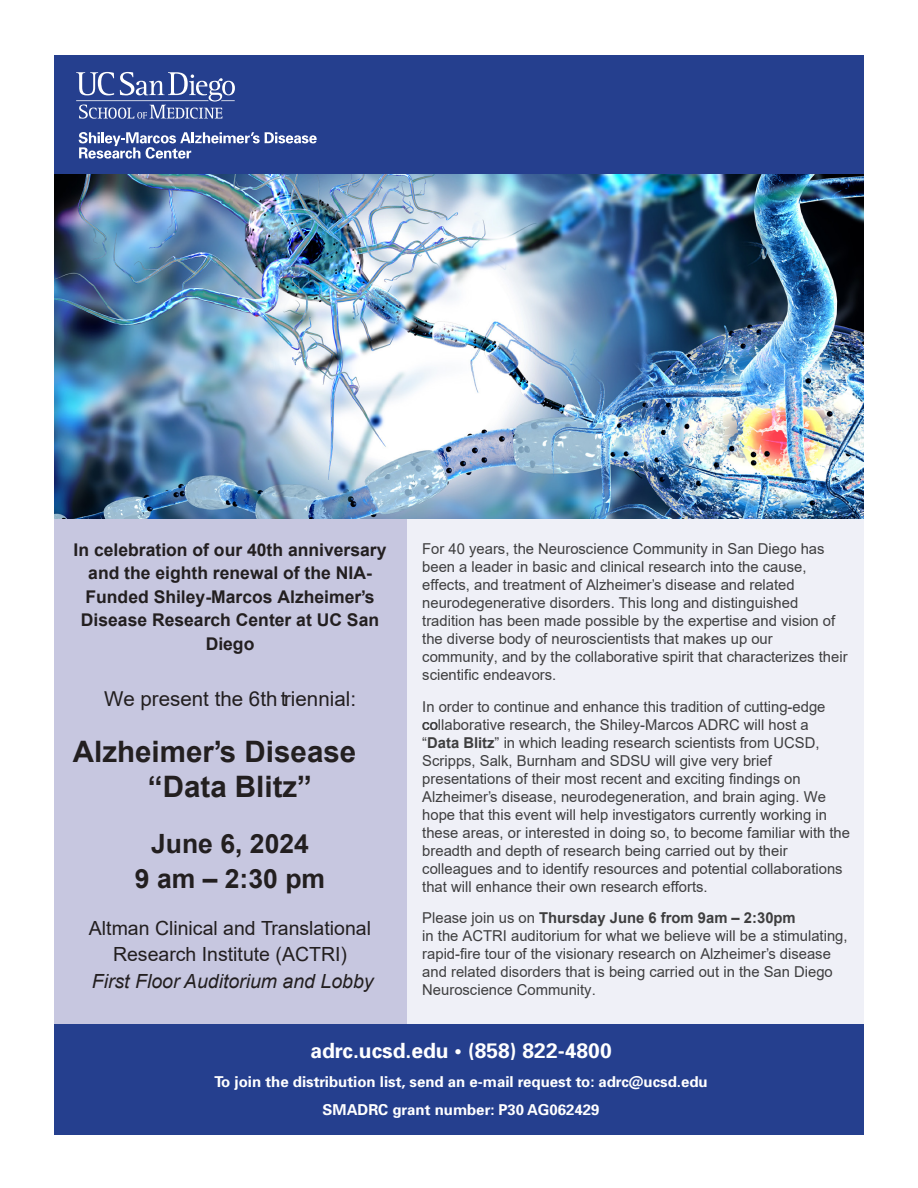
<style>
.page{position:relative;width:918px;height:1188px;background:#fff}
.page>*{position:absolute;margin:0;border:0;box-sizing:border-box;transform-origin:0 0}
.location_lines{font:700 29.55px/35.4px "Arial";color:#231f20}
.location_lines-2{font:700 26.55px/35.4px "Arial";color:#231f20;text-align:center}
.location_lines-3{font:700 21px "Univers";color:#fff}
.location_lines-4{font:20.55px "Arial";color:#231f20}
.location_lines-5{font:19.5px/26.4px "Arial";color:#231f20;text-align:center}
.location_lines-6{font:700 17.55px/23.4px "Arial";color:#231f20;text-align:center}
.t1{font:15px/18px "Arial";color:#3e3e3f}
.location_lines-7{font:700 15px "Univers";color:#fff}
.s1{font-style:italic}
.s2{font-weight:700}
</style>
<div class="page">
<div style="left:54px;top:514px;width:810px;height:517px;background:#eff0f7"></div>
<div style="left:54px;top:514px;width:352px;height:517px;background:#c7c7e0"></div>
<div style="left:54px;top:1024px;width:810px;height:110px;background:#253f8e"></div>
<div style="left:54px;top:55px;width:810px;height:121px;background:#253f8e"></div>
<img style="left:54px;top:174px;width:810px;height:344px">
<svg style="left:79px;top:132px;width:238px;height:27px"></svg>
<svg style="left:76px;top:72px;width:159px;height:47px"></svg>
<p class="location_lines-6" style="left:74px;top:538px;width:314px">In celebration of our 40th anniversary and the eighth renewal of the NIA-<br>Funded Shiley-Marcos Alzheimer’s<br>Disease Research Center at UC San<br>Diego</p>
<p class="location_lines-4" style="left:104px;top:684px;width:254px">We present the 6th triennial:</p>
<p class="location_lines" style="left:148px;top:734px;width:210px;text-indent:-75px">Alzheimer’s Disease “Data Blitz”</p>
<p class="location_lines-2" style="left:135px;top:826px;width:192px">June 6, 2024<br>9 am – 2:30 pm</p>
<p class="location_lines-5" style="left:89px;top:914px;width:286px">Altman Clinical and Translational<br>Research Institute (ACTRI)<br><span class="s1">First Floor Auditorium and Lobby</span></p>
<p class="t1" style="left:422px;top:540px;width:427px">For 40 years, the Neuroscience Community in San Diego has been a leader in basic and clinical research into the cause, effects, and treatment of Alzheimer’s disease and related neurodegenerative disorders. This long and distinguished tradition has been made possible by the expertise and vision of the diverse body of neuroscientists that makes up our community, and by the collaborative spirit that characterizes their scientific endeavors.</p>
<p class="t1" style="left:422px;top:697px;width:429px">In order to continue and enhance this tradition of cutting-edge collaborative research, the Shiley-Marcos ADRC will host a<br>“<span class="s2">Data Blitz</span>” in which leading research scientists from UCSD, Scripps, Salk, Burnham and SDSU will give very brief presentations of their most recent and exciting findings on Alzheimer’s disease, neurodegeneration, and brain aging. We hope that this event will help investigators currently working in these areas, or interested in doing so, to become familiar with the breadth and depth of research being carried out by their colleagues and to identify resources and potential collaborations that will enhance their own research efforts.</p>
<p class="t1" style="left:422px;top:908px;width:427px">Please join us on <span class="s2">Thursday June 6 from 9am – 2:30pm<br></span>in the ACTRI auditorium for what we believe will be a stimulating, rapid-fire tour of the visionary research on Alzheimer’s disease and related disorders that is being carried out in the San Diego Neuroscience Community.</p>
<p class="location_lines-3" style="left:310px;top:1037px;width:303px">adrc.ucsd.edu • (858) 822-4800</p>
<p class="location_lines-7" style="left:214px;top:1072px;width:495px">To join the distribution list, send an e-mail request to: adrc@ucsd.edu</p>
<p class="location_lines-7" style="left:323px;top:1100px;width:278px">SMADRC grant number: P30 AG062429</p>
</div>
